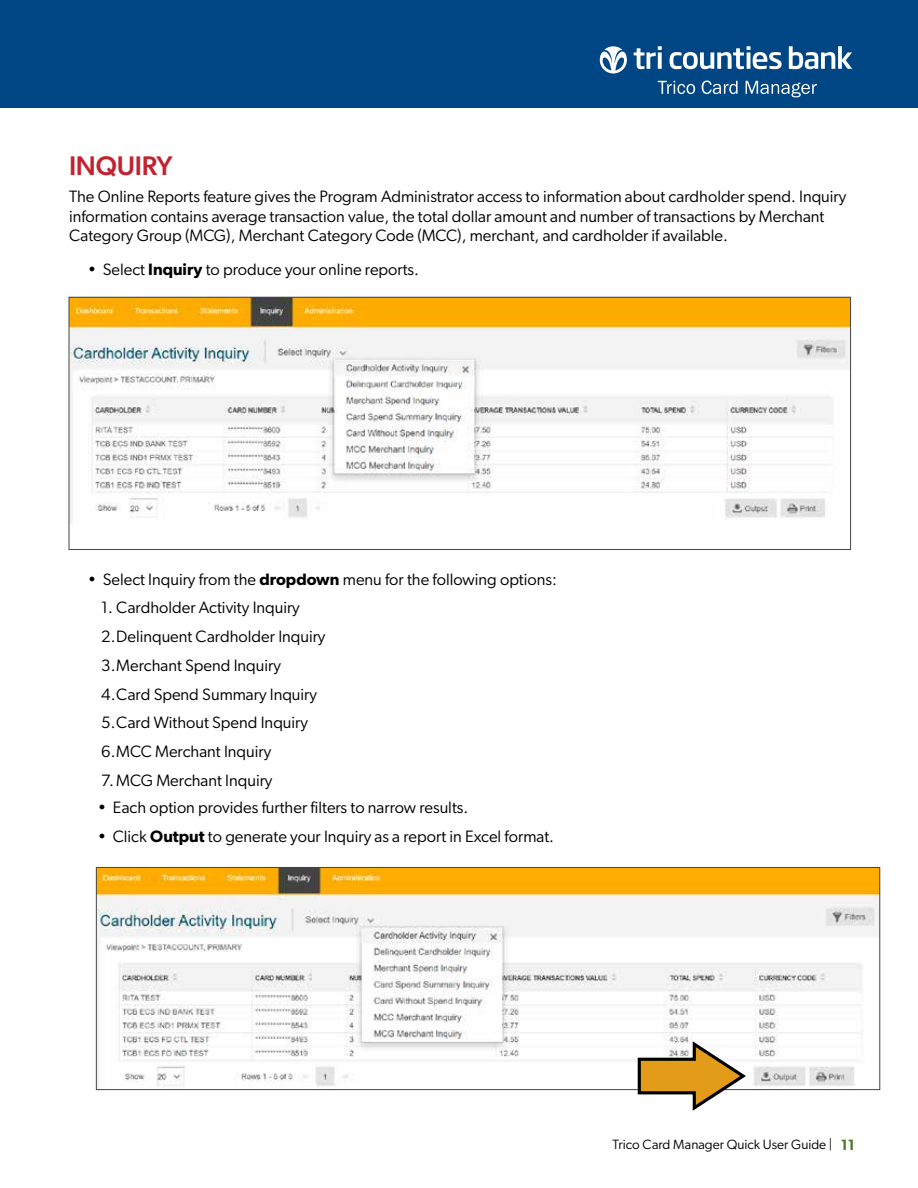
<style>
.page{position:relative;width:918px;height:1188px;background:#fff}
.page>*{position:absolute;margin:0;border:0;box-sizing:border-box;transform-origin:0 0}
.t1{font:500 27px "Gibson";letter-spacing:-.01em;color:#c42130}
.t2{font:16.5px/28.8px "Gibson";color:#000}
.t3{font:13.5px "Gibson";color:#000}
.s1{font-weight:600}
.s2{font-weight:600;font-size:15px;color:#477b26}
</style>
<div class="page">
<div style="left:0;top:0;width:918px;height:108px;background:#004684"></div>
<svg style="left:634px;top:46px;width:28px;height:23px"></svg>
<svg style="left:670px;top:46px;width:112px;height:23px"></svg>
<svg style="left:789px;top:46px;width:63px;height:23px"></svg>
<svg style="left:600px;top:46px;width:27px;height:27px"></svg>
<svg style="left:658px;top:81px;width:37px;height:13px"></svg>
<svg style="left:702px;top:81px;width:36px;height:13px"></svg>
<svg style="left:746px;top:81px;width:71px;height:16px"></svg>
<img style="left:71px;top:299px;width:778px;height:225px">
<div style="left:69px;top:297px;width:782px;height:253px;border:1px solid #444544"></div>
<img style="left:98px;top:869px;width:780px;height:219px">
<div style="left:96px;top:867px;width:784px;height:223px;border:1px solid #444544"></div>
<svg style="left:636px;top:1040px;width:111px;height:71px"></svg>
<h1 class="t1" style="left:69px;top:150px;width:105px">INQUIRY</h1>
<p class="t2" style="left:69px;top:186px;width:779px;line-height:19.8px">The Online Reports feature gives the Program Administrator access to information about cardholder spend. Inquiry information contains average transaction value, the total dollar amount and number of transactions by Merchant<br>Category Group (MCG), Merchant Category Code (MCC), merchant, and cardholder if available.</p>
<p class="t2" style="left:88px;top:254px;width:333px">• Select <span class="s1">Inquiry</span> to produce your online reports.</p>
<p class="t2" style="left:88px;top:564px;width:471px">• Select Inquiry from the <span class="s1">dropdown</span> menu for the following options:</p>
<p class="t2" style="left:101px;top:593px;width:226px">1. Cardholder Activity Inquiry<br>2.Delinquent Cardholder Inquiry<br>3.Merchant Spend Inquiry<br>4.Card Spend Summary Inquiry<br>5.Card Without Spend Inquiry<br>6.MCC Merchant Inquiry</p>
<p class="t2" style="left:101px;top:766px;width:173px">7. MCG Merchant Inquiry</p>
<p class="t2" style="left:98px;top:793px;width:372px">• Each option provides further filters to narrow results.</p>
<p class="t2" style="left:98px;top:822px;width:458px">• Click <span class="s1">Output</span> to generate your Inquiry as a report in Excel format.</p>
<p class="t3" style="left:613px;top:1137px;width:244px">Trico Card Manager Quick User Guide | <span class="s2">11</span></p>
</div>
